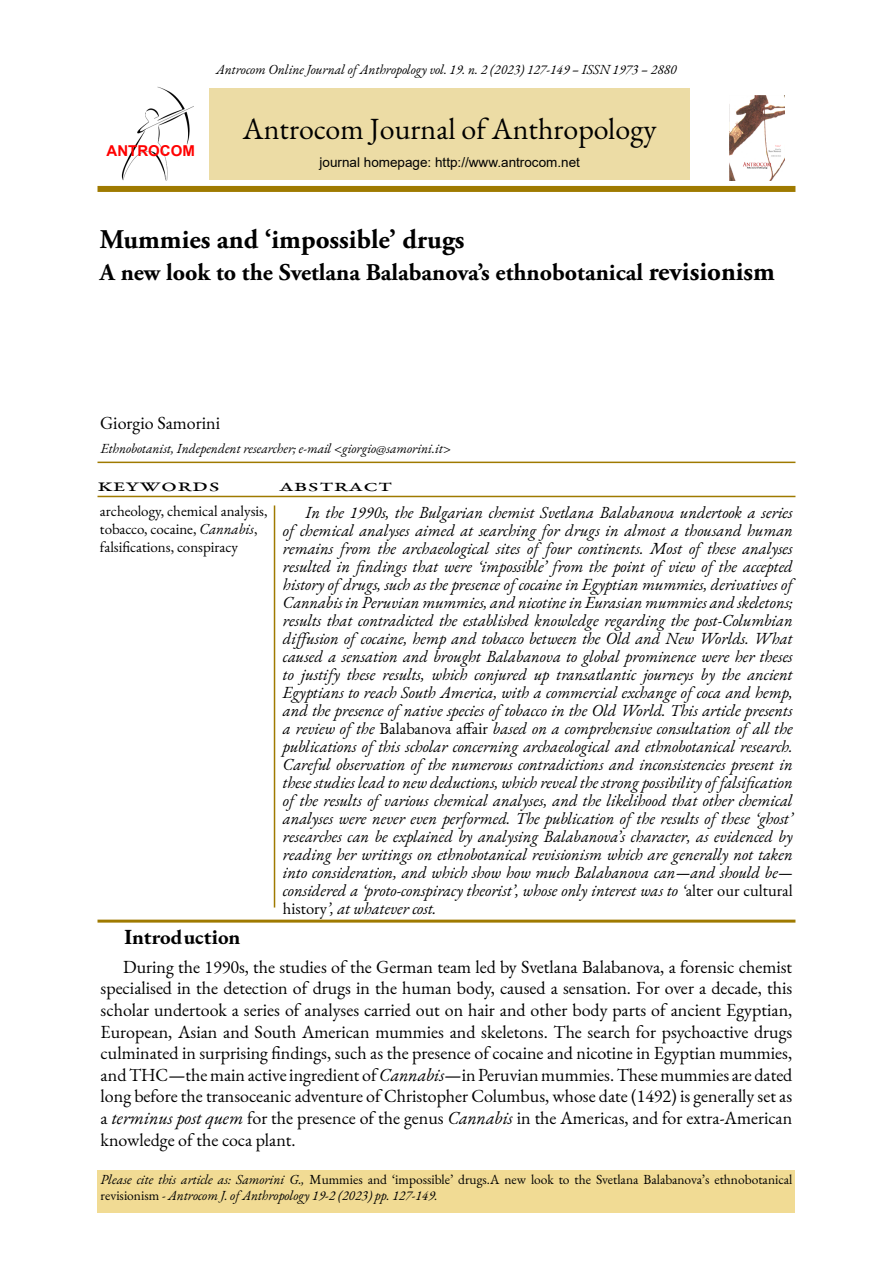
<style>
.page{position:relative;width:893px;height:1263px;background:#fff}
.page>*{position:absolute;margin:0;border:0;box-sizing:border-box;transform-origin:0 0}
.t1{font:30px "EB Garamond";color:#000}
.t2{font:700 27px "Adobe Garamond Pro";color:#000}
.t3{font:700 24px "Adobe Garamond Pro";color:#000}
.t4{font:700 21px "EB Garamond";color:#000}
.t5{font:18.75px "EB Garamond";color:#000;scale:1.44 1}
.t6{font:18px/21.6px "EB Garamond";color:#000;text-align:justify}
.t7{font:18px "EB Garamond";color:#000;scale:1.5 1}
.t8{font:italic 16.5px/18px "EB Garamond";color:#000;text-align:justify}
.t9{font:15px/18px "EB Garamond";color:#000}
.t10{font:700 15px "Arial";color:#f00}
.t11{font:13.5px/16.2px "EB Garamond";color:#000}
.t12{font:italic 13.5px "EB Garamond";color:#000}
.t13{font:13.5px "Arial";color:#000}
.s1{font-size:27px}
.s2{font-style:italic}
.s3{font-style:normal}
</style>
<div class="page">
<div style="left:209px;top:89px;width:481px;height:91px;background:#ecdca5"></div>
<div style="left:98px;top:186px;width:697px;height:6px;background:#9f7a00"></div>
<hr style="left:98px;top:462px;width:697px;height:1px;background:#9f7a00">
<hr style="left:98px;top:496px;width:697px;height:1px;background:#9f7a00">
<img style="left:729px;top:95px;width:55px;height:85px">
<div style="left:98px;top:1170px;width:697px;height:43px;background:#f1db94"></div>
<hr style="left:98px;top:920px;width:697px;height:3px;background:#9f7a00">
<img style="left:121px;top:86px;width:72px;height:95px">
<hr style="left:274px;top:505px;width:1px;height:402px;background:#9f7a00">
<p class="t10" style="left:107px;top:141px;width:90px">ANTROCOM</p>
<p class="t12" style="left:216px;top:60px;width:462px">Antrocom Online Journal of Anthropology vol. 19. n. 2 (2023) 127-149 – ISSN 1973 – 2880</p>
<h1 class="t1" style="left:243px;top:109px;width:415px">Antrocom Journal of Anthropology</h1>
<p class="t13" style="left:320px;top:153px;width:262px">journal homepage: http://www.antrocom.net</p>
<h2 class="t2" style="left:100px;top:223px;width:366px">Mummies and ‘impossible’ drugs</h2>
<h3 class="t3" style="left:100px;top:258px;width:676px">A new look to the Svetlana Balabanova’s ethnobotanical <span class="s1">revisionism</span></h3>
<p class="t6" style="left:100px;top:412px;width:122px">Giorgio Samorini</p>
<p class="t12" style="left:101px;top:439px;width:352px">Ethnobotanist, Independent researcher; e-mail &lt;giorgio@samorini.it&gt;</p>
<p class="t5" style="left:98px;top:473px;width:87px">keywords</p>
<p class="t7" style="left:279px;top:474px;width:77px">abstract</p>
<p class="t9" style="left:100px;top:502px;width:169px">archeology, chemical analysis, tobacco, cocaine, <span class="s2">Cannabis</span>, falsifications, conspiracy</p>
<p class="t8" style="left:283px;top:503px;width:511px;text-indent:23px">In the 1990s, the Bulgarian chemist Svetlana Balabanova undertook a series of chemical analyses aimed at searching for drugs in almost a thousand human remains from the archaeological sites of four continents. Most of these analyses resulted in findings that were ‘impossible’ from the point of view of the accepted history of drugs, such as the presence of cocaine in Egyptian mummies, derivatives of Cannabis in Peruvian mummies, and nicotine in Eurasian mummies and skeletons; results that contradicted the established knowledge regarding the post-Columbian diffusion of cocaine, hemp and tobacco between the Old and New Worlds. What caused a sensation and brought Balabanova to global prominence were her theses to justify these results, which conjured up transatlantic journeys by the ancient Egyptians to reach South America, with a commercial exchange of coca and hemp, and the presence of native species of tobacco in the Old World. This article presents a review of the <span class="s3">Balabanova affair</span> based on a comprehensive consultation of all the publications of this scholar concerning archaeological and ethnobotanical research.<br>Careful observation of the numerous contradictions and inconsistencies present in these studies lead to new deductions, which reveal the strong possibility of falsification of the results of various chemical analyses, and the likelihood that other chemical analyses were never even performed. The publication of the results of these ‘ghost’ researches can be explained by analysing Balabanova’s character, as evidenced by reading her writings on ethnobotanical revisionism which are generally not taken into consideration, and which show how much Balabanova can—and should be— considered a ‘proto-conspiracy theorist’, whose only interest was to ‘<span class="s3">alter our cultural history</span>’, at whatever cost.</p>
<p class="t4" style="left:125px;top:923px;width:117px">Introduction</p>
<p class="t6" style="left:101px;top:956px;width:693px;text-indent:22px">During the 1990s, the studies of the German team led by Svetlana Balabanova, a forensic chemist specialised in the detection of drugs in the human body, caused a sensation. For over a decade, this scholar undertook a series of analyses carried out on hair and other body parts of ancient Egyptian, European, Asian and South American mummies and skeletons. The search for psychoactive drugs culminated in surprising findings, such as the presence of cocaine and nicotine in Egyptian mummies, and THC—the main active ingredient of <span class="s2">Cannabis</span>—in Peruvian mummies. These mummies are dated long before the transoceanic adventure of Christopher Columbus, whose date (1492) is generally set as a <span class="s2">terminus post quem</span> for the presence of the genus <span class="s2">Cannabis</span> in the Americas, and for extra-American knowledge of the coca plant.</p>
<p class="t11" style="left:101px;top:1171px;width:693px"><span class="s2">Please cite this article as: Samorini G.,</span> Mummies and ‘impossible’ drugs.A new look to the Svetlana Balabanova’s ethnobotanical revisionism <span class="s2">- Antrocom J. of Anthropology 19-2 (2023) pp. 127-149.</span></p>
</div>
